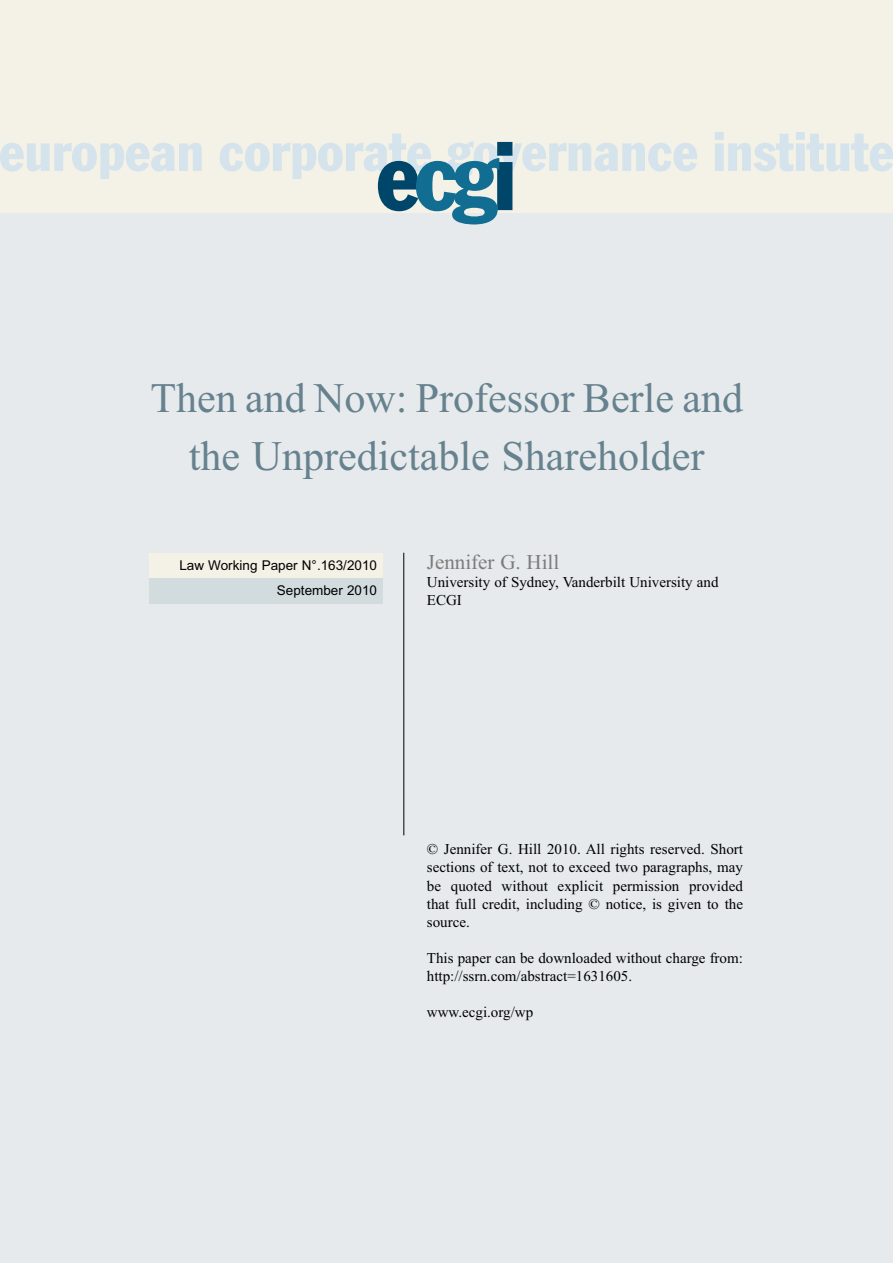
<style>
.page{position:relative;width:893px;height:1263px;background:#fff}
.page>*{position:absolute;margin:0;border:0;box-sizing:border-box;transform-origin:0 0}
.t1{font:42px/57.9px "Times New Roman";color:#66828e;text-align:center}
.t2{font:21px "Times New Roman";color:#7c7c7c}
.t3{font:15px/18px "Times New Roman";color:#000}
.t4{font:13.5px/24.8px "Arial";color:#000;text-align:right}
</style>
<div class="page">
<div style="left:0;top:196px;width:892px;height:1067px;background:#e6eaec"></div>
<div style="left:0;top:0;width:892px;height:213px;background:#f4f1e6"></div>
<hr style="left:403px;top:553px;width:1px;height:282px;background:#000">
<div style="left:149px;top:553px;width:234px;height:25px;background:#f4f1e6"></div>
<div style="left:149px;top:578px;width:234px;height:26px;background:#d2dcdf"></div>
<svg style="left:0;top:143px;width:202px;height:35px"></svg>
<svg style="left:715px;top:132px;width:177px;height:40px"></svg>
<svg style="left:219px;top:134px;width:478px;height:90px"></svg>
<h1 class="t1" style="left:150px;top:373px;width:594px">Then and Now: Professor Berle and the Unpredictable Shareholder</h1>
<p class="t4" style="left:179px;top:555px;width:199px">Law Working Paper N°.163/2010<br>September 2010</p>
<h2 class="t2" style="left:427px;top:554px;width:134px">Jennifer G. Hill</h2>
<p class="t3" style="left:427px;top:574px;width:293px">University of Sydney, Vanderbilt University and<br>ECGI</p>
<p class="t3" style="left:427px;top:842px;width:317px;text-align:justify">© Jennifer G. Hill 2010. All rights reserved. Short sections of text, not to exceed two paragraphs, may be quoted without explicit permission provided that full credit, including © notice, is given to the source.</p>
<p class="t3" style="left:427px;top:950px;width:317px">This paper can be downloaded without charge from: http://ssrn.com/abstract=1631605.</p>
<p class="t3" style="left:427px;top:1004px;width:108px">www.ecgi.org/wp</p>
</div>
